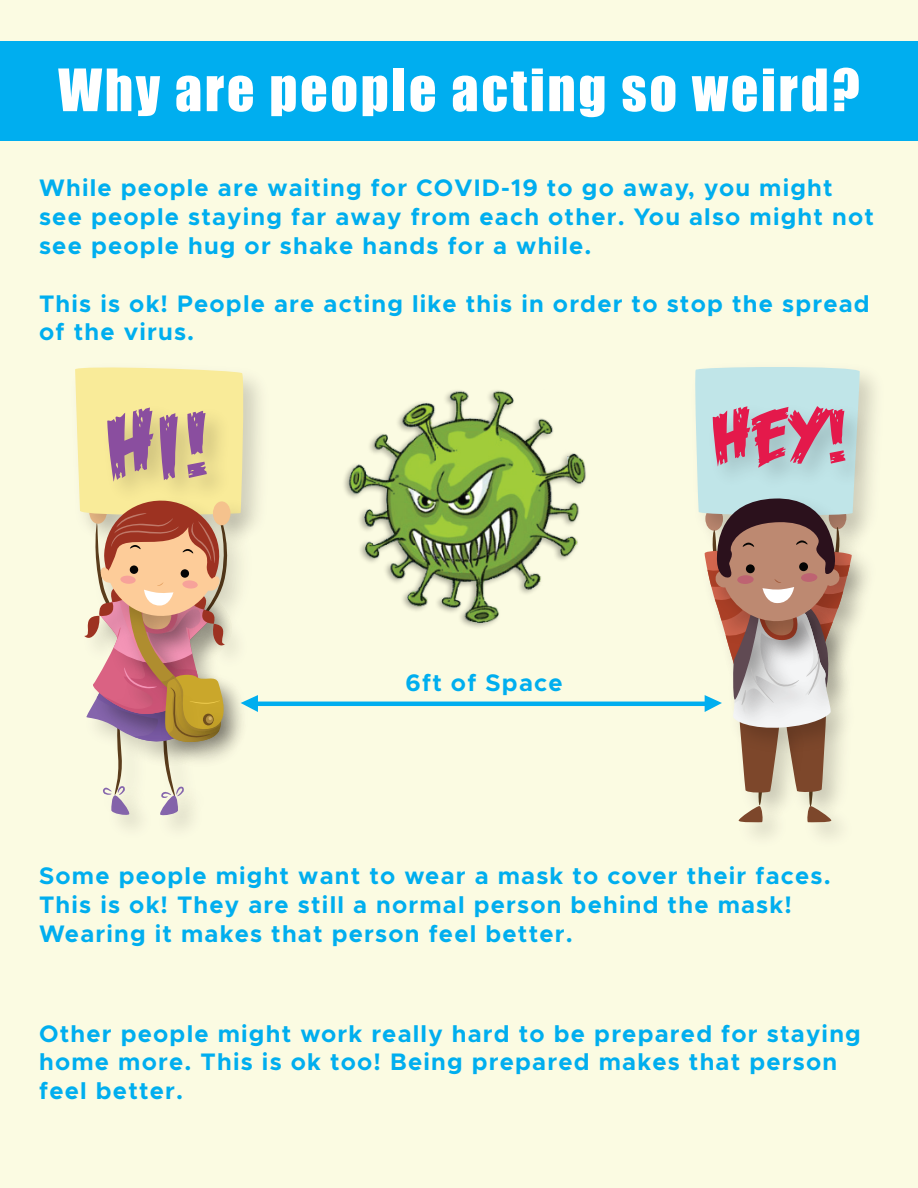
<style>
.page{position:relative;width:918px;height:1188px;background:#fbfbe2}
.page>*{position:absolute;margin:0;border:0;box-sizing:border-box;transform-origin:0 0}
.t1{font:96px "Feastof Flesh BB";color:#8a4e9f}
.t2{font:78px "Feastof Flesh BB";color:#e4194b}
.t3{font:54px "Impact";letter-spacing:.05em;color:#fff}
.t4{font:700 24px/28.8px "Metropolis";letter-spacing:.05em;color:#00aeef}
</style>
<div class="page">
<div style="left:0;top:41px;width:918px;height:100px;background:#00aeef"></div>
<img style="left:344px;top:390px;width:242px;height:238px">
<hr style="left:257px;top:702px;width:448px;height:4px;background:#00aeef">
<svg style="left:694px;top:367px;width:166px;height:456px"></svg>
<svg style="left:75px;top:367px;width:183px;height:449px"></svg>
<h3 class="t3" style="left:58px;top:48px;width:803px">Why are people acting so weird?</h3>
<p class="t4" style="left:39px;top:174px;width:837px">While people are waiting for COVID-19 to go away, you might see people staying far away from each other. You also might not see people hug or shake hands for a while.</p>
<p class="t4" style="left:39px;top:289px;width:832px">This is ok! People are acting like this in order to stop the spread of the virus.</p>
<h1 class="t1" style="left:107px;top:394px;width:102px">Hi!</h1>
<h2 class="t2" style="left:712px;top:396px;width:135px">Hey!</h2>
<p class="t4" style="left:405px;top:668px;width:159px">6ft of Space</p>
<p class="t4" style="left:39px;top:862px;width:793px">Some people might want to wear a mask to cover their faces.<br>This is ok! They are still a normal person behind the mask!<br>Wearing it makes that person feel better.</p>
<p class="t4" style="left:39px;top:1019px;width:823px">Other people might work really hard to be prepared for staying home more. This is ok too! Being prepared makes that person feel better.</p>
</div>
